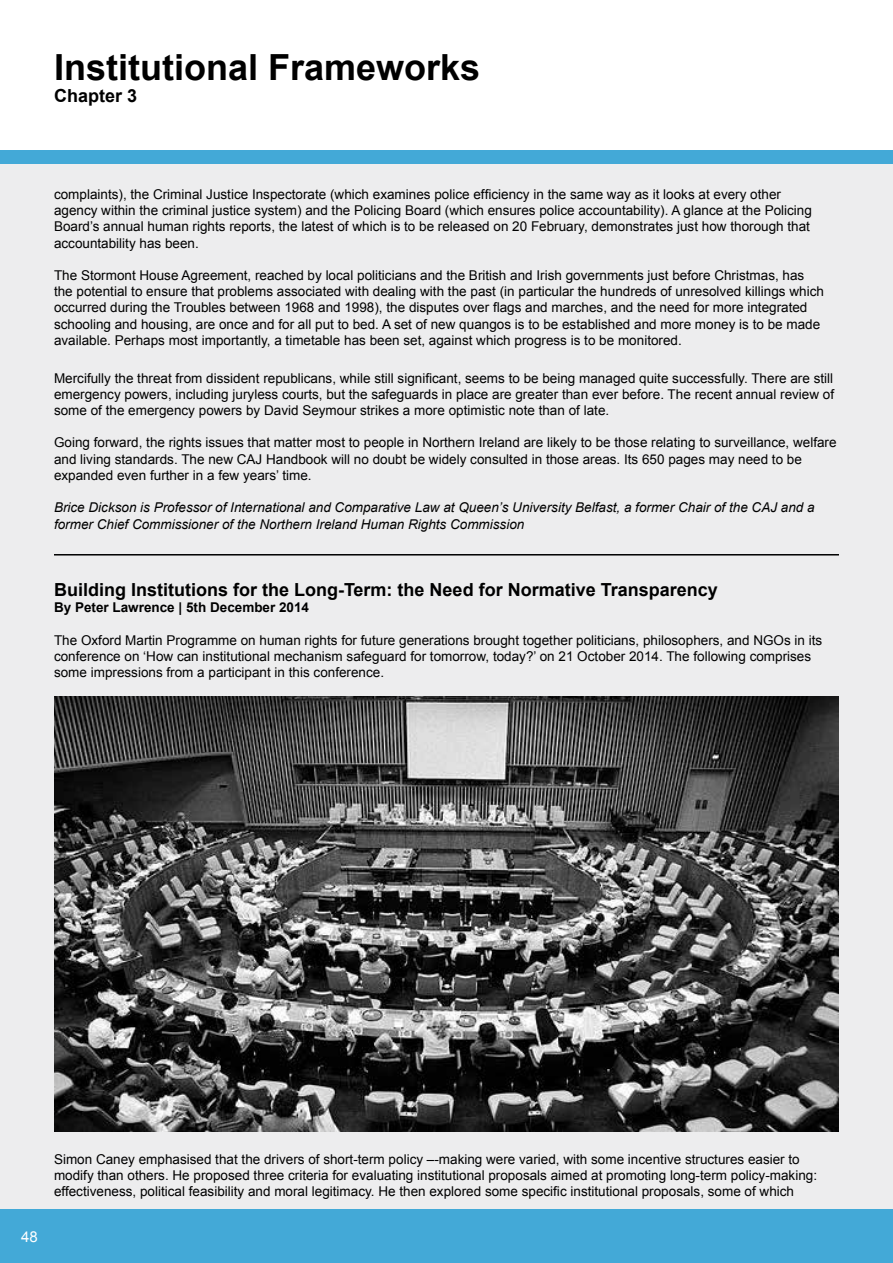
<style>
.page{position:relative;width:893px;height:1263px;background:#fff}
.page>*{position:absolute;margin:0;border:0;box-sizing:border-box;transform-origin:0 0}
.t1{font:700 36px "Arial";color:#000}
.t2{font:700 18px "Arial";color:#000}
.t3{font:15px "Arial";color:#fff}
.t4{font:13.5px/16.2px "Arial";color:#000}
.t5{font:italic 13.5px/16.2px "Arial";color:#000}
.t6{font:700 13.5px "Arial";color:#000}
</style>
<div class="page">
<div style="left:0;top:151px;width:893px;height:1112px;background:#ededee"></div>
<div style="left:0;top:1210px;width:893px;height:53px;background:#43a9d7"></div>
<div style="left:0;top:151px;width:893px;height:13px;background:#43a9d7"></div>
<img style="left:54px;top:696px;width:785px;height:435px">
<hr style="left:54px;top:554px;width:785px;height:1px;background:#000">
<h1 class="t1" style="left:54px;top:44px;width:428px">Institutional Frameworks</h1>
<h2 class="t2" style="left:54px;top:83px;width:85px">Chapter 3</h2>
<p class="t4" style="left:54px;top:186px;width:759px">complaints), the Criminal Justice Inspectorate (which examines police efficiency in the same way as it looks at every other agency within the criminal justice system) and the Policing Board (which ensures police accountability). A glance at the Policing Board’s annual human rights reports, the latest of which is to be released on 20 February, demonstrates just how thorough that accountability has been.</p>
<p class="t4" style="left:54px;top:267px;width:771px">The Stormont House Agreement, reached by local politicians and the British and Irish governments just before Christmas, has the potential to ensure that problems associated with dealing with the past (in particular the hundreds of unresolved killings which occurred during the Troubles between 1968 and 1998), the disputes over flags and marches, and the need for more integrated schooling and housing, are once and for all put to bed. A set of new quangos is to be established and more money is to be made available. Perhaps most importantly, a timetable has been set, against which progress is to be monitored.</p>
<p class="t4" style="left:54px;top:370px;width:782px;text-align:justify">Mercifully the threat from dissident republicans, while still significant, seems to be being managed quite successfully. There are still emergency powers, including juryless courts, but the safeguards in place are greater than ever before. The recent annual review of some of the emergency powers by David Seymour strikes a more optimistic note than of late.</p>
<p class="t4" style="left:54px;top:435px;width:784px">Going forward, the rights issues that matter most to people in Northern Ireland are likely to be those relating to surveillance, welfare and living standards. The new CAJ Handbook will no doubt be widely consulted in those areas. Its 650 pages may need to be expanded even further in a few years’ time.</p>
<p class="t5" style="left:54px;top:500px;width:762px">Brice Dickson is Professor of International and Comparative Law at Queen’s University Belfast, a former Chair of the CAJ and a former Chief Commissioner of the Northern Ireland Human Rights Commission</p>
<h2 class="t2" style="left:54px;top:578px;width:665px">Building Institutions for the Long-Term: the Need for Normative Transparency</h2>
<p class="t6" style="left:54px;top:599px;width:257px">By Peter Lawrence | 5th December 2014</p>
<p class="t4" style="left:54px;top:632px;width:770px">The Oxford Martin Programme on human rights for future generations brought together politicians, philosophers, and NGOs in its conference on ‘How can institutional mechanism safeguard for tomorrow, today?’ on 21 October 2014. The following comprises some impressions from a participant in this conference.</p>
<p class="t3" style="left:21px;top:1226px;width:18px">48</p>
<p class="t4" style="left:54px;top:1151px;width:765px">Simon Caney emphasised that the drivers of short-term policy –-making were varied, with some incentive structures easier to modify than others. He proposed three criteria for evaluating institutional proposals aimed at promoting long-term policy-making: effectiveness, political feasibility and moral legitimacy. He then explored some specific institutional proposals, some of which</p>
</div>
